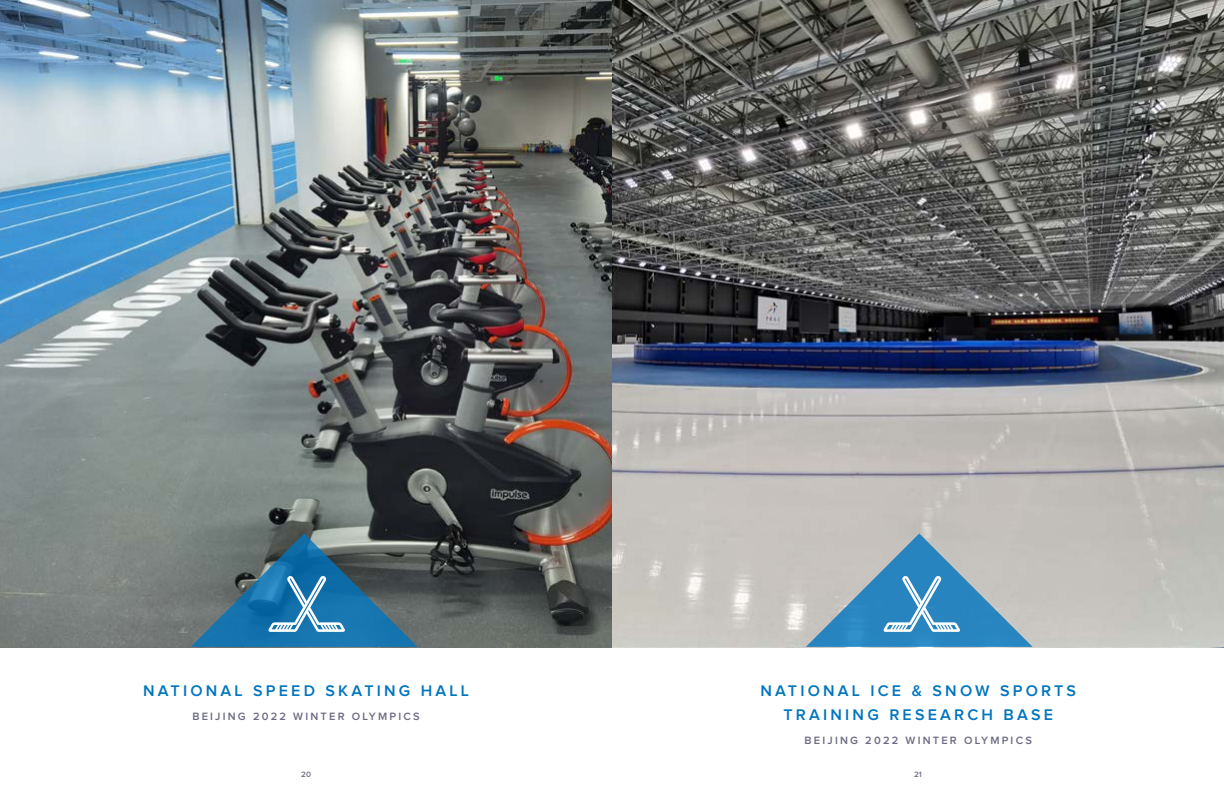
<style>
.page{position:relative;width:1224px;height:792px;background:#fff}
.page>*{position:absolute;margin:0;border:0;box-sizing:border-box;transform-origin:0 0}
.t1{font:600 16px/24px "Proxima Nova";letter-spacing:.2em;color:#0075bf;text-align:center}
.t2{font:600 11px "Proxima Nova";letter-spacing:.2em;color:#6b6a82}
.t3{font:600 8px "Proxima Nova";color:#6b6a82}
</style>
<div class="page">
<img style="left:0;top:0;width:1224px;height:647px">
<svg style="left:191px;top:533px;width:227px;height:114px;background:#45738c"></svg>
<svg style="left:806px;top:533px;width:227px;height:114px;background:#80a9c1"></svg>
<p class="t1" style="left:143px;top:680px;width:327px">NATIONAL SPEED SKATING HALL</p>
<p class="t2" style="left:192px;top:712px;width:229px">BEIJING 2022 WINTER OLYMPICS</p>
<p class="t1" style="left:760px;top:680px;width:317px">NATIONAL ICE &amp; SNOW SPORTS<br>TRAINING RESEARCH BASE</p>
<p class="t2" style="left:805px;top:736px;width:229px">BEIJING 2022 WINTER OLYMPICS</p>
<p class="t3" style="left:301px;top:770px;width:11px">20</p>
<p class="t3" style="left:914px;top:770px;width:9px">21</p>
</div>
